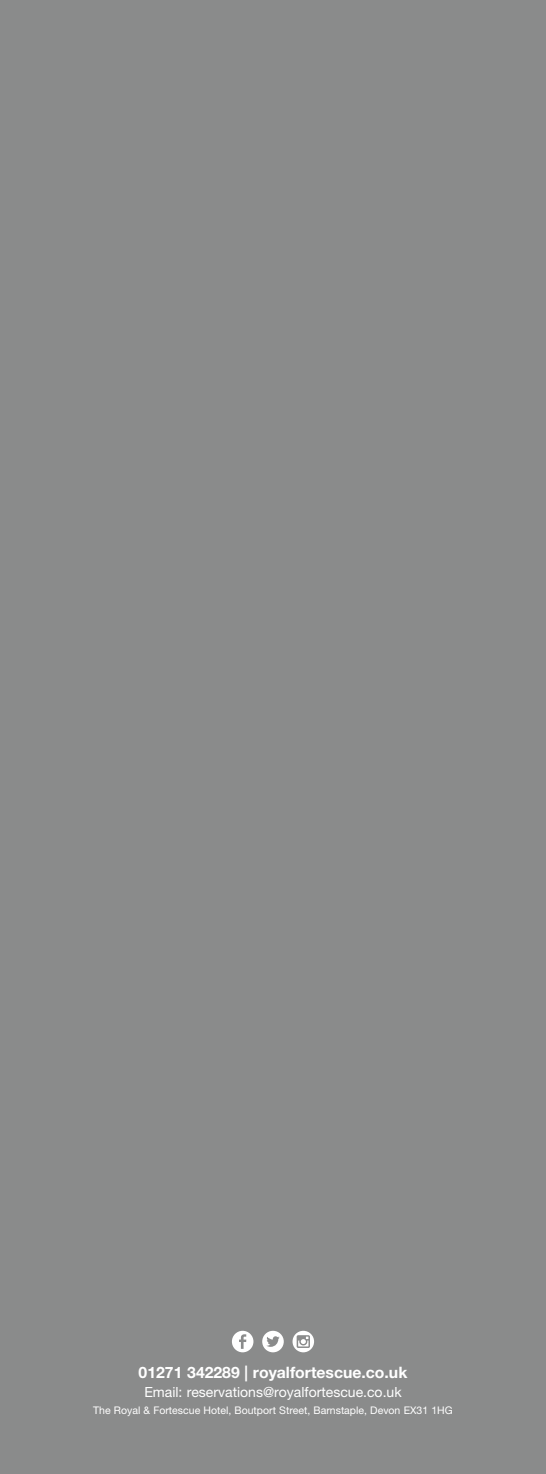
<style>
.page{position:relative;width:546px;height:1474px;background:#fff}
.page>*{position:absolute;margin:0;border:0;box-sizing:border-box;transform-origin:0 0}
.t1{font:700 15.75px "Helvetica Neue LT Std";color:#fff}
.t2{font:14px "Helvetica Neue LT Std";color:#fff}
.t3{font:10.5px "Helvetica Neue LT Std";color:#fff}
</style>
<div class="page">
<div style="left:0;top:0;width:546px;height:1473px;background:#8a8b8b"></div>
<svg style="left:232px;top:1330px;width:21px;height:22px"></svg>
<svg style="left:262px;top:1330px;width:22px;height:22px"></svg>
<svg style="left:292px;top:1330px;width:22px;height:22px"></svg>
<h1 class="t1" style="left:139px;top:1362px;width:270px">01271 342289 | royalfortescue.co.uk</h1>
<h2 class="t2" style="left:144px;top:1383px;width:259px">Email: reservations@royalfortescue.co.uk</h2>
<p class="t3" style="left:93px;top:1404px;width:361px">The Royal &amp; Fortescue Hotel, Boutport Street, Barnstaple, Devon EX31 1HG</p>
</div>
